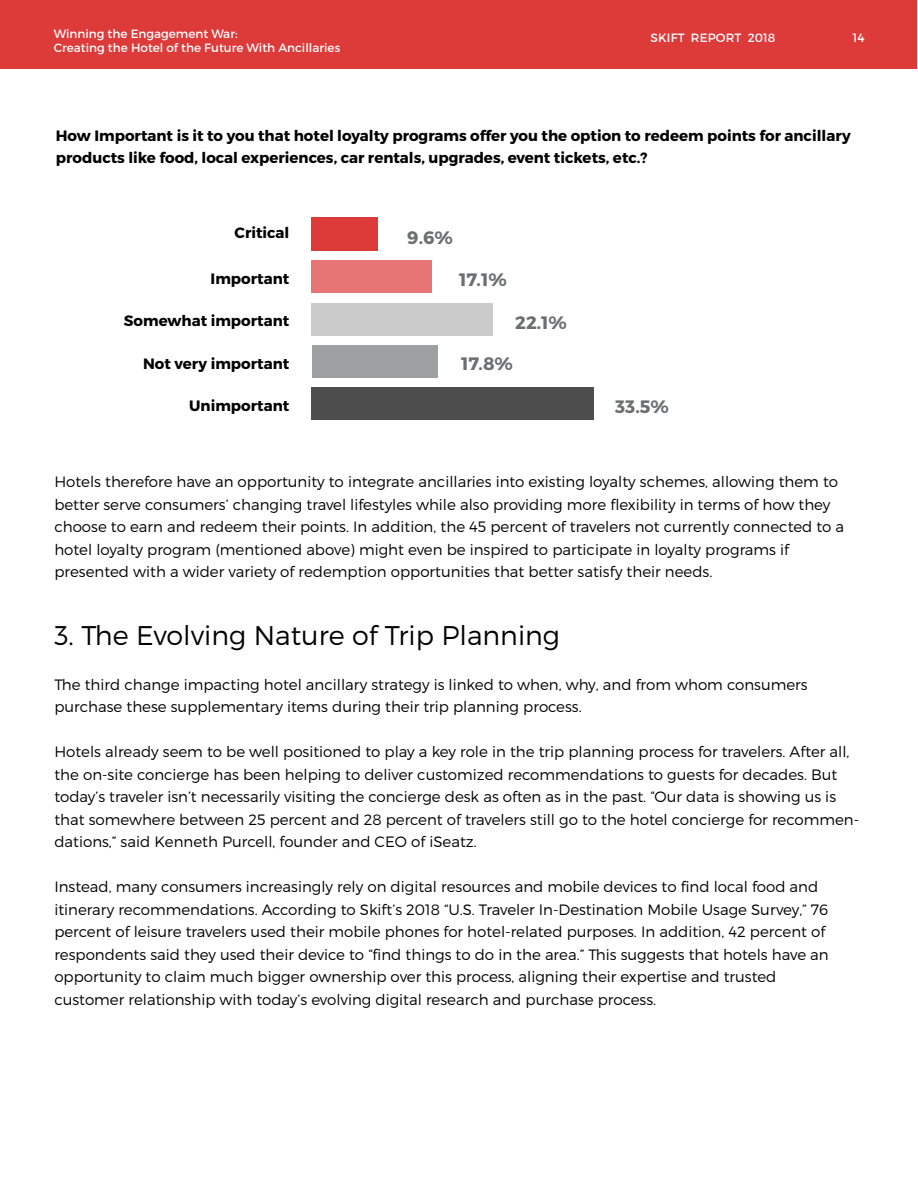
<style>
.page{position:relative;width:918px;height:1188px;background:#fff}
.page>*{position:absolute;margin:0;border:0;box-sizing:border-box;transform-origin:0 0}
.t1{font:300 27px "Montserrat";color:#000}
.t2{font:700 18px "Montserrat";color:#6d6e71}
.t3{font:300 15px/22.5px "Montserrat";color:#000}
.t4{font:700 15px/22.5px "Montserrat";color:#000}
.t5{font:12px/14.4px "Montserrat";color:#fff}
</style>
<div class="page">
<div style="left:0;top:1px;width:917px;height:68px;background:#dd3a3a"></div>
<div style="left:312px;top:260px;width:120px;height:32px;background:#e77575"></div>
<div style="left:312px;top:388px;width:282px;height:32px;background:#4d4d4d"></div>
<div style="left:312px;top:345px;width:125px;height:33px;background:#9d9fa0"></div>
<div style="left:312px;top:304px;width:181px;height:32px;background:#cbcbcc"></div>
<div style="left:312px;top:217px;width:66px;height:33px;background:#dd3a3a"></div>
<p class="t5" style="left:54px;top:26px;width:288px">Winning the Engagement War:<br>Creating the Hotel of the Future With Ancillaries</p>
<p class="t5" style="left:651px;top:31px;width:126px">SKIFT REPORT 2018</p>
<p class="t5" style="left:853px;top:30px;width:13px">14</p>
<p class="t4" style="left:56px;top:124px;width:796px">How Important is it to you that hotel loyalty programs offer you the option to redeem points for ancillary products like food, local experiences, car rentals, upgrades, event tickets, etc.?</p>
<p class="t4" style="left:235px;top:222px;width:56px">Critical</p>
<p class="t2" style="left:407px;top:227px;width:47px">9.6%</p>
<p class="t4" style="left:211px;top:267px;width:80px">Important</p>
<p class="t2" style="left:459px;top:269px;width:49px">17.1%</p>
<p class="t4" style="left:124px;top:309px;width:167px">Somewhat important</p>
<p class="t2" style="left:515px;top:311px;width:53px">22.1%</p>
<p class="t4" style="left:143px;top:353px;width:148px">Not very important</p>
<p class="t2" style="left:461px;top:353px;width:53px">17.8%</p>
<p class="t4" style="left:189px;top:395px;width:102px">Unimportant</p>
<p class="t2" style="left:615px;top:395px;width:55px">33.5%</p>
<p class="t3" style="left:54px;top:470px;width:791px">Hotels therefore have an opportunity to integrate ancillaries into existing loyalty schemes, allowing them to better serve consumers’ changing travel lifestyles while also providing more flexibility in terms of how they choose to earn and redeem their points. In addition, the 45 percent of travelers not currently connected to a hotel loyalty program (mentioned above) might even be inspired to participate in loyalty programs if presented with a wider variety of redemption opportunities that better satisfy their needs.</p>
<h1 class="t1" style="left:54px;top:618px;width:507px">3. The Evolving Nature of Trip Planning</h1>
<p class="t3" style="left:54px;top:673px;width:755px">The third change impacting hotel ancillary strategy is linked to when, why, and from whom consumers purchase these supplementary items during their trip planning process.</p>
<p class="t3" style="left:54px;top:740px;width:806px">Hotels already seem to be well positioned to play a key role in the trip planning process for travelers. After all, the on-site concierge has been helping to deliver customized recommendations to guests for decades. But today’s traveler isn’t necessarily visiting the concierge desk as often as in the past. “Our data is showing us is that somewhere between 25 percent and 28 percent of travelers still go to the hotel concierge for recommen&shy;dations,” said Kenneth Purcell, founder and CEO of iSeatz.</p>
<p class="t3" style="left:54px;top:875px;width:776px">Instead, many consumers increasingly rely on digital resources and mobile devices to find local food and itinerary recommendations. According to Skift’s 2018 “U.S. Traveler In-Destination Mobile Usage Survey,” 76 percent of leisure travelers used their mobile phones for hotel-related purposes. In addition, 42 percent of respondents said they used their device to “find things to do in the area.” This suggests that hotels have an opportunity to claim much bigger ownership over this process, aligning their expertise and trusted customer relationship with today’s evolving digital research and purchase process.</p>
</div>
